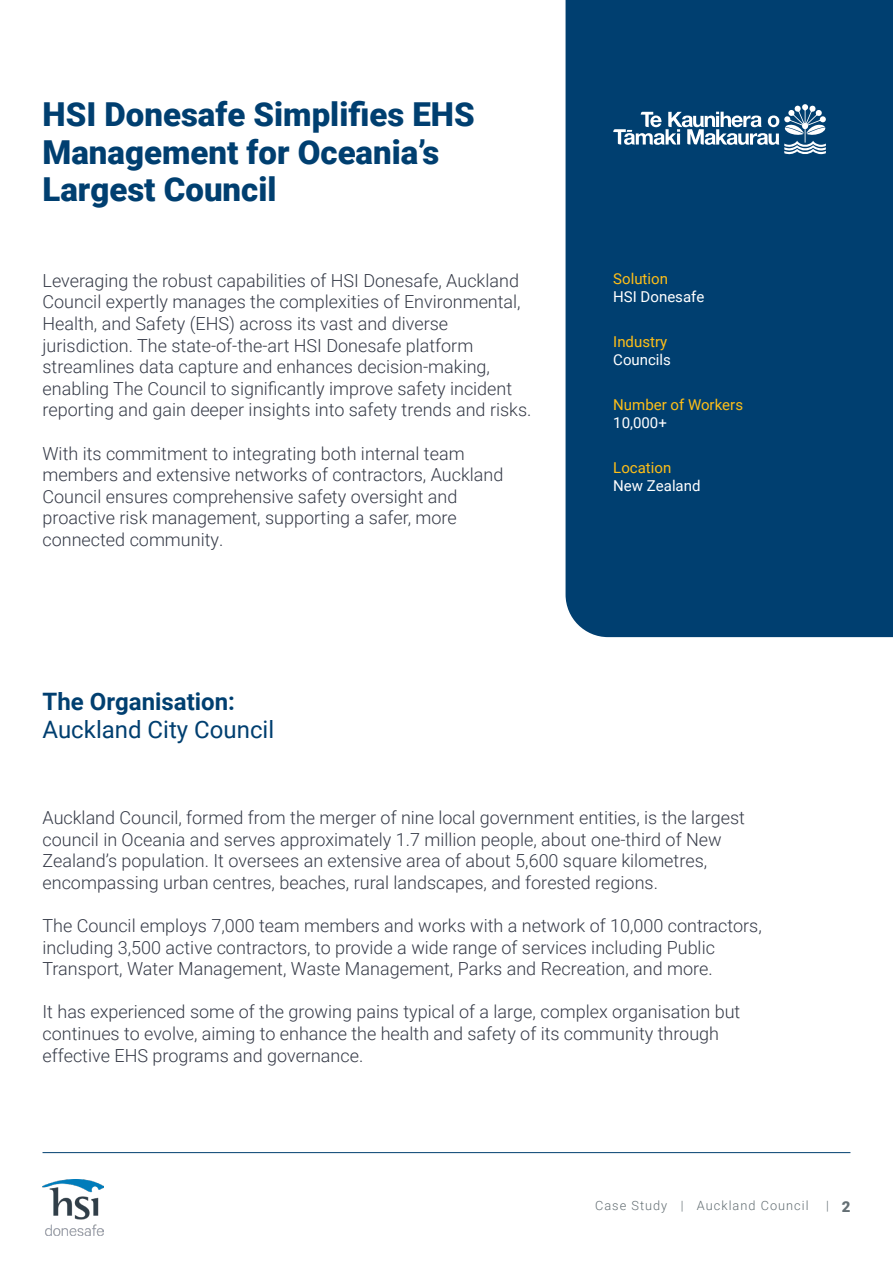
<style>
.page{position:relative;width:893px;height:1263px;background:#fff}
.page>*{position:absolute;margin:0;border:0;box-sizing:border-box;transform-origin:0 0}
.SideBar_-_Callout{font:900 33px/37.5px "Roboto";color:#003f70}
.SideBar_-_Callout-2{font:24px/28.5px "Roboto";color:#003f70}
.t1{font:300 18px/21.6px "Roboto";color:#363b48}
.SideBar_-_Catagory{font:15px "Roboto";color:#ffbf17}
.Sidebar_-_Text{font:15px "Roboto";color:#fff}
.t2{font:300 12.75px "Roboto";letter-spacing:.08em;color:#646f74}
.s1{font-weight:700}
.s2{font-weight:900;font-size:15px}
</style>
<div class="page">
<img style="left:43px;top:1179px;width:60px;height:57px">
<hr style="left:43px;top:1152px;width:807px;height:1px;background:#003f70">
<div style="left:566px;top:0;width:327px;height:637px;background:#003f70"></div>
<svg style="left:613px;top:104px;width:213px;height:51px"></svg>
<p class="SideBar_-_Callout" style="left:43px;top:94px;width:434px">HSI Donesafe Simplifies EHS<br>Management for Oceania’s<br>Largest Council</p>
<p class="t1" style="left:43px;top:269px;width:490px">Leveraging the robust capabilities of HSI Donesafe, Auckland Council expertly manages the complexities of Environmental, Health, and Safety (EHS) across its vast and diverse jurisdiction. The state-of-the-art HSI Donesafe platform streamlines data capture and enhances decision-making, enabling The Council to significantly improve safety incident reporting and gain deeper insights into safety trends and risks.</p>
<p class="t1" style="left:43px;top:442px;width:462px">With its commitment to integrating both internal team members and extensive networks of contractors, Auckland Council ensures comprehensive safety oversight and proactive risk management, supporting a safer, more connected community.</p>
<p class="SideBar_-_Callout-2" style="left:43px;top:686px;width:233px"><span class="s1">The Organisation:<br></span>Auckland City Council</p>
<p class="SideBar_-_Catagory" style="left:613px;top:268px;width:56px">Solution</p>
<p class="Sidebar_-_Text" style="left:613px;top:286px;width:93px">HSI Donesafe</p>
<p class="SideBar_-_Catagory" style="left:613px;top:331px;width:55px">Industry</p>
<p class="Sidebar_-_Text" style="left:613px;top:349px;width:59px">Councils</p>
<p class="SideBar_-_Catagory" style="left:613px;top:394px;width:131px">Number of Workers</p>
<p class="Sidebar_-_Text" style="left:613px;top:412px;width:55px">10,000+</p>
<p class="SideBar_-_Catagory" style="left:613px;top:457px;width:60px">Location</p>
<p class="Sidebar_-_Text" style="left:613px;top:475px;width:89px">New Zealand</p>
<p class="t1" style="left:43px;top:806px;width:704px">Auckland Council, formed from the merger of nine local government entities, is the largest council in Oceania and serves approximately 1.7 million people, about one-third of New Zealand’s population. It oversees an extensive area of about 5,600 square kilometres, encompassing urban centres, beaches, rural landscapes, and forested regions.</p>
<p class="t1" style="left:43px;top:914px;width:721px">The Council employs 7,000 team members and works with a network of 10,000 contractors, including 3,500 active contractors, to provide a wide range of services including Public<br>Transport, Water Management, Waste Management, Parks and Recreation, and more.</p>
<p class="t1" style="left:43px;top:1000px;width:699px">It has experienced some of the growing pains typical of a large, complex organisation but continues to evolve, aiming to enhance the health and safety of its community through effective EHS programs and governance.</p>
<p class="t2" style="left:595px;top:1197px;width:215px">Case Study | Auckland Council</p>
<p class="t2" style="left:826px;top:1197px;width:26px">| <span class="s2">2</span></p>
</div>
